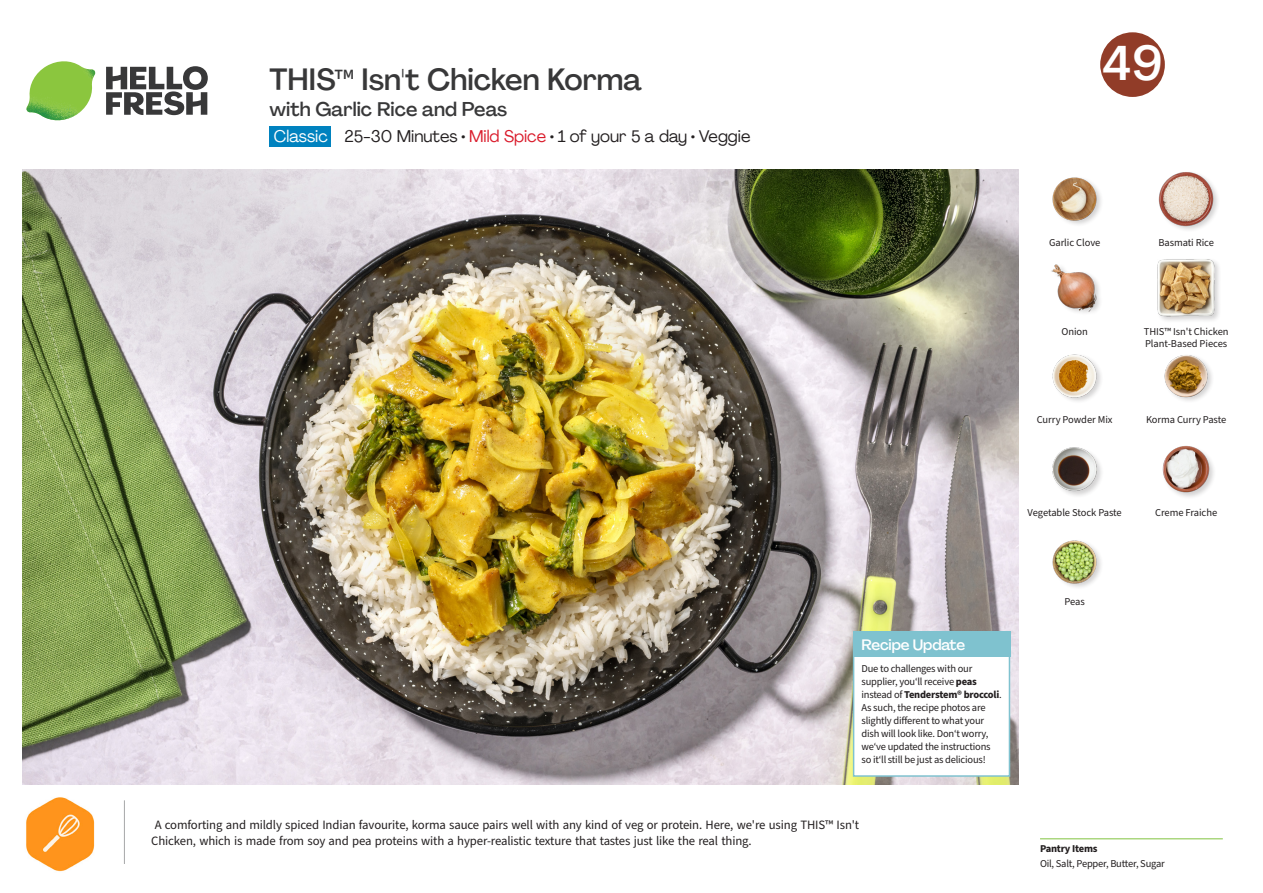
<style>
.page{position:relative;width:1263px;height:893px;background:#fff}
.page>*{position:absolute;margin:0;border:0;box-sizing:border-box;transform-origin:0 0}
.t1{font:500 48px "Agrandir";color:#fff}
._15_Titel_UK{font:500 30px "Agrandir";color:#383839}
._15_Titel_UK-2{font:500 19.5px "Agrandir";color:#383839}
._02_Box_Type{font:16.5px "Agrandir";color:#231f20}
._02_Box_Type-2{font:16.5px "Agrandir";color:#fff}
._15_Titel_Steps{font:500 15px "Agrandir";letter-spacing:-.01em;color:#fff}
._24_Recipe_Nr_Bag{font:12.75px/16.4px "Source Sans Pro";letter-spacing:-.01em;color:#231f20}
._14_Allergene_Text_7pt{font:10.5px/13px "Source Sans Pro";letter-spacing:-.02em;color:#231f20}
._18_FRONT_ingredients_UK{font:10.5px/12px "Source Sans Pro";letter-spacing:-.005em;color:#231f20}
._14_Allergene_Text_7pt-2{font:700 10.5px "Source Sans Pro";letter-spacing:-.02em;color:#231f20}
.s1{font-family:"Source Sans Pro";font-weight:400}
.s2{color:#da1b2b}
.s3{font-weight:700}
</style>
<div class="page">
<svg style="left:106px;top:66px;width:102px;height:49px"></svg>
<img style="left:26px;top:61px;width:69px;height:59px">
<img style="left:22px;top:170px;width:997px;height:615px">
<hr style="left:1040px;top:838px;width:183px;height:1px;background:#81c340">
<div style="left:270px;top:127px;width:61px;height:20px;background:#0082bf"></div>
<hr style="left:124px;top:800px;width:1px;height:64px;background:#a7a8a9">
<img style="left:26px;top:797px;width:69px;height:75px">
<img style="left:1052px;top:540px;width:49px;height:47px">
<img style="left:1052px;top:354px;width:49px;height:47px">
<img style="left:1052px;top:447px;width:50px;height:49px">
<img style="left:1162px;top:445px;width:52px;height:52px">
<img style="left:1164px;top:355px;width:48px;height:46px">
<img style="left:1052px;top:177px;width:49px;height:48px">
<img style="left:1051px;top:264px;width:49px;height:49px">
<div style="left:1157px;top:258px;width:65px;height:66px;background:#231f20;opacity:.2"></div>
<img style="left:1157px;top:259px;width:58px;height:57px">
<div style="left:1158px;top:171px;width:63px;height:62px;background:#231f20;opacity:.2"></div>
<img style="left:1158px;top:171px;width:57px;height:57px">
<div style="left:853px;top:637px;width:157px;height:140px;background:#fff;border:2px solid #7fc2cf"></div>
<div style="left:853px;top:632px;width:157px;height:25px;background:#7fc2cf"></div>
<svg style="left:1100px;top:32px;width:65px;height:65px"></svg>
<p class="_15_Titel_UK" style="left:270px;top:61px;width:374px">THIS<span class="s1">™</span> Isn't Chicken Korma</p>
<p class="_15_Titel_UK-2" style="left:270px;top:97px;width:239px">with Garlic Rice and Peas</p>
<p class="_02_Box_Type-2" style="left:274px;top:126px;width:55px">Classic</p>
<p class="_02_Box_Type" style="left:344px;top:126px;width:408px">25-30 Minutes • <span class="s2">Mild Spice</span> • 1 of your 5 a day • Veggie</p>
<p class="t1" style="left:1103px;top:34px;width:62px">49</p>
<p class="_18_FRONT_ingredients_UK" style="left:1049px;top:237px;width:53px">Garlic Clove</p>
<p class="_18_FRONT_ingredients_UK" style="left:1061px;top:325px;width:28px">Onion</p>
<p class="_18_FRONT_ingredients_UK" style="left:1158px;top:237px;width:57px">Basmati Rice</p>
<p class="_18_FRONT_ingredients_UK" style="left:1144px;top:325px;width:86px">THIS™ Isn't Chicken<br>Plant-Based Pieces</p>
<p class="_18_FRONT_ingredients_UK" style="left:1037px;top:414px;width:77px">Curry Powder Mix</p>
<p class="_18_FRONT_ingredients_UK" style="left:1146px;top:414px;width:82px">Korma Curry Paste</p>
<p class="_18_FRONT_ingredients_UK" style="left:1028px;top:507px;width:96px">Vegetable Stock Paste</p>
<p class="_18_FRONT_ingredients_UK" style="left:1155px;top:507px;width:64px">Creme Fraiche</p>
<p class="_15_Titel_Steps" style="left:861px;top:635px;width:105px">Recipe Update</p>
<p class="_14_Allergene_Text_7pt" style="left:861px;top:662px;width:142px">Due to challenges with our supplier, you‘ll receive <span class="s3">peas </span>instead of <span class="s3">Tenderstem® broccoli</span>.<br>As such, the recipe photos are slightly different to what your dish will look like. Don‘t worry, we‘ve updated the instructions so it‘ll still be just as delicious!</p>
<p class="_24_Recipe_Nr_Bag" style="left:151px;top:817px;width:709px">A comforting and mildly spiced Indian favourite, korma sauce pairs well with any kind of veg or protein. Here, we're using THIS™ Isn't<br>Chicken, which is made from soy and pea proteins with a hyper-realistic texture that tastes just like the real thing.</p>
<p class="_18_FRONT_ingredients_UK" style="left:1064px;top:596px;width:22px">Peas</p>
<p class="_14_Allergene_Text_7pt-2" style="left:1040px;top:842px;width:59px">Pantry Items</p>
<p class="_14_Allergene_Text_7pt" style="left:1040px;top:857px;width:126px">Oil, Salt, Pepper, Butter, Sugar</p>
</div>
